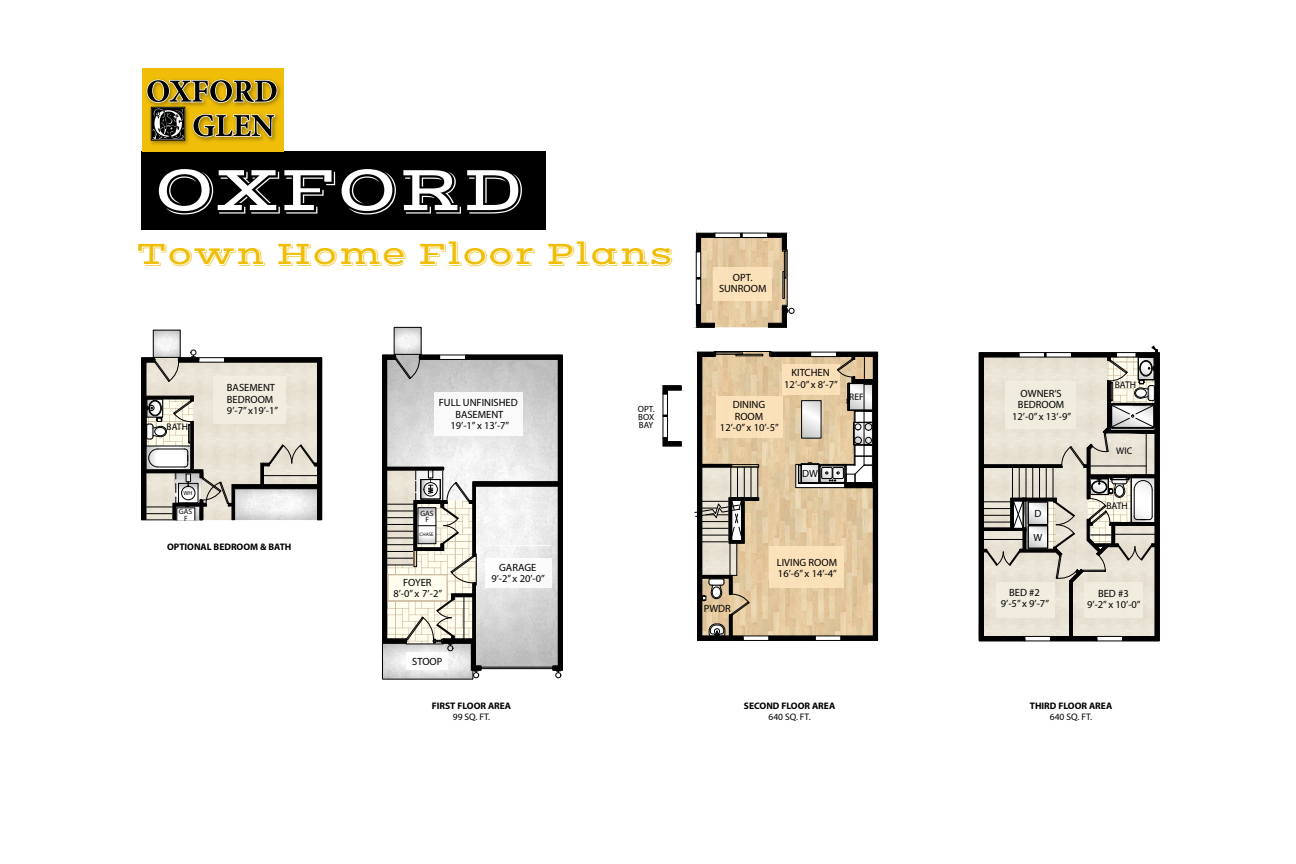
<style>
.page{position:relative;width:1296px;height:864px;background:#fff}
.page>*{position:absolute;margin:0;border:0;box-sizing:border-box;transform-origin:0 0}
.t1{font:65.6px "Vast Shadow";color:#fff}
.t2{font:33.05px "Vast Shadow";color:#f0be08}
.t3{font:10.5px/11.5px "Myriad Pro";color:#000;text-align:center}
.t4{font:9.65px "Myriad Pro";color:#000}
.t5{font:9.55px "Myriad Pro";color:#000}
.t6{font:700 9.5px "Myriad Pro";color:#000}
.t7{font:9.5px "Myriad Pro";color:#000}
.t8{font:9.45px "Myriad Pro";color:#000}
.t9{font:9px/8.2px "Myriad Pro";color:#000;text-align:justify}
.t10{font:7.6px/6.7px "Myriad Pro";color:#000;text-align:center}
.t11{font:6px "Myriad Pro";color:#000}
.t12{font:5px "Myriad Pro";color:#000}
</style>
<div class="page">
<svg style="left:155px;top:332px;width:24px;height:18px"></svg>
<svg style="left:662px;top:385px;width:20px;height:62px"></svg>
<div style="left:153px;top:330px;width:28px;height:27px;border:1px solid #000"></div>
<svg style="left:141px;top:350px;width:181px;height:171px;background:#c4c0b7"></svg>
<div style="left:181px;top:486px;width:14px;height:14px;border:1px solid #000;border-radius:50%"></div>
<div style="left:142px;top:152px;width:404px;height:78px;background:#000"></div>
<div style="left:142px;top:68px;width:141px;height:84px;background:#f0be08"></div>
<svg style="left:150px;top:83px;width:131px;height:62px"></svg>
<svg style="left:146px;top:79px;width:131px;height:60px"></svg>
<div style="left:149px;top:401px;width:12px;height:14px;border:1px solid #000;border-radius:50%"></div>
<div style="left:149px;top:400px;width:13px;height:16px;border:1px solid #000;border-radius:50%"></div>
<div style="left:154px;top:427px;width:12px;height:9px;border:1px solid #000;border-radius:50%"></div>
<svg style="left:396px;top:329px;width:23px;height:24px"></svg>
<div style="left:394px;top:327px;width:27px;height:28px;border:1px solid #000"></div>
<svg style="left:696px;top:232px;width:98px;height:96px;background:#cdb899"></svg>
<svg style="left:694px;top:351px;width:184px;height:290px;background:#c7b497"></svg>
<div style="left:712px;top:587px;width:9px;height:11px;border:1px solid #000;border-radius:50%"></div>
<svg style="left:978px;top:346px;width:182px;height:296px;background:#bebab0"></svg>
<div style="left:1135px;top:389px;width:12px;height:9px;border:1px solid #000;border-radius:50%"></div>
<svg style="left:382px;top:354px;width:181px;height:326px"></svg>
<h1 class="t1" style="left:155px;top:150px;width:372px">OXFORD</h1>
<h2 class="t2" style="left:137px;top:234px;width:539px">Town Home Floor Plans</h2>
<p class="t3" style="left:719px;top:271px;width:49px">OPT.<br>SUNROOM</p>
<p class="t5" style="left:167px;top:421px;width:23px">BATH</p>
<p class="t11" style="left:184px;top:489px;width:10px">WH</p>
<p class="t10" style="left:179px;top:508px;width:15px">GAS<br>F</p>
<p class="t3" style="left:227px;top:382px;width:53px;text-align:left">BASEMENT<br>BEDROOM<br>9’-7” x19’-1”</p>
<p class="t6" style="left:167px;top:541px;width:126px">OPTIONAL BEDROOM &amp; BATH</p>
<p class="t3" style="left:784px;top:367px;width:55px">KITCHEN<br>12’-0” x 8’-7”</p>
<p class="t3" style="left:439px;top:397px;width:80px">FULL UNFINISHED<br>BASEMENT<br>19’-1” x 13’-7”</p>
<p class="t3" style="left:720px;top:399px;width:60px">DINING<br>ROOM<br>12’-0” x 10’-5”</p>
<p class="t9" style="left:638px;top:404px;width:18px">OPT.<br>BOX BAY</p>
<p class="t8" style="left:849px;top:391px;width:16px">REF</p>
<p class="t10" style="left:420px;top:510px;width:15px">GAS<br>F</p>
<p class="t12" style="left:420px;top:531px;width:16px">CHASE</p>
<p class="t3" style="left:393px;top:576px;width:50px">FOYER<br>8’-0” x 7’-2”</p>
<p class="t3" style="left:491px;top:562px;width:55px">GARAGE<br>9’-2” x 20’-0”</p>
<p class="t3" style="left:704px;top:602px;width:29px">PWDR</p>
<p class="t3" style="left:802px;top:468px;width:17px">DW</p>
<p class="t3" style="left:777px;top:556px;width:62px;text-align:left">LIVING ROOM<br>16’-6” x 14’-4”</p>
<p class="t3" style="left:412px;top:656px;width:32px">STOOP</p>
<p class="t6" style="left:432px;top:700px;width:81px">FIRST FLOOR AREA</p>
<p class="t7" style="left:453px;top:710px;width:39px">99 SQ. FT.</p>
<p class="t6" style="left:744px;top:700px;width:93px">SECOND FLOOR AREA</p>
<p class="t7" style="left:768px;top:710px;width:44px">640 SQ. FT.</p>
<p class="t3" style="left:1012px;top:387px;width:60px">OWNER’S<br>BEDROOM<br>12’-0” x 13’-9”</p>
<p class="t4" style="left:1115px;top:378px;width:23px">BATH</p>
<p class="t4" style="left:1116px;top:444px;width:18px">WIC</p>
<p class="t3" style="left:1034px;top:507px;width:8px">D</p>
<p class="t3" style="left:1033px;top:532px;width:10px">W</p>
<p class="t3" style="left:1001px;top:586px;width:50px">BED #2<br>9’-5” x 9’-7”</p>
<p class="t4" style="left:1106px;top:499px;width:23px">BATH</p>
<p class="t3" style="left:1087px;top:587px;width:55px">BED #3<br>9’-2” x 10’-0”</p>
<p class="t6" style="left:1030px;top:700px;width:84px">THIRD FLOOR AREA</p>
<p class="t7" style="left:1050px;top:710px;width:44px">640 SQ. FT.</p>
</div>
